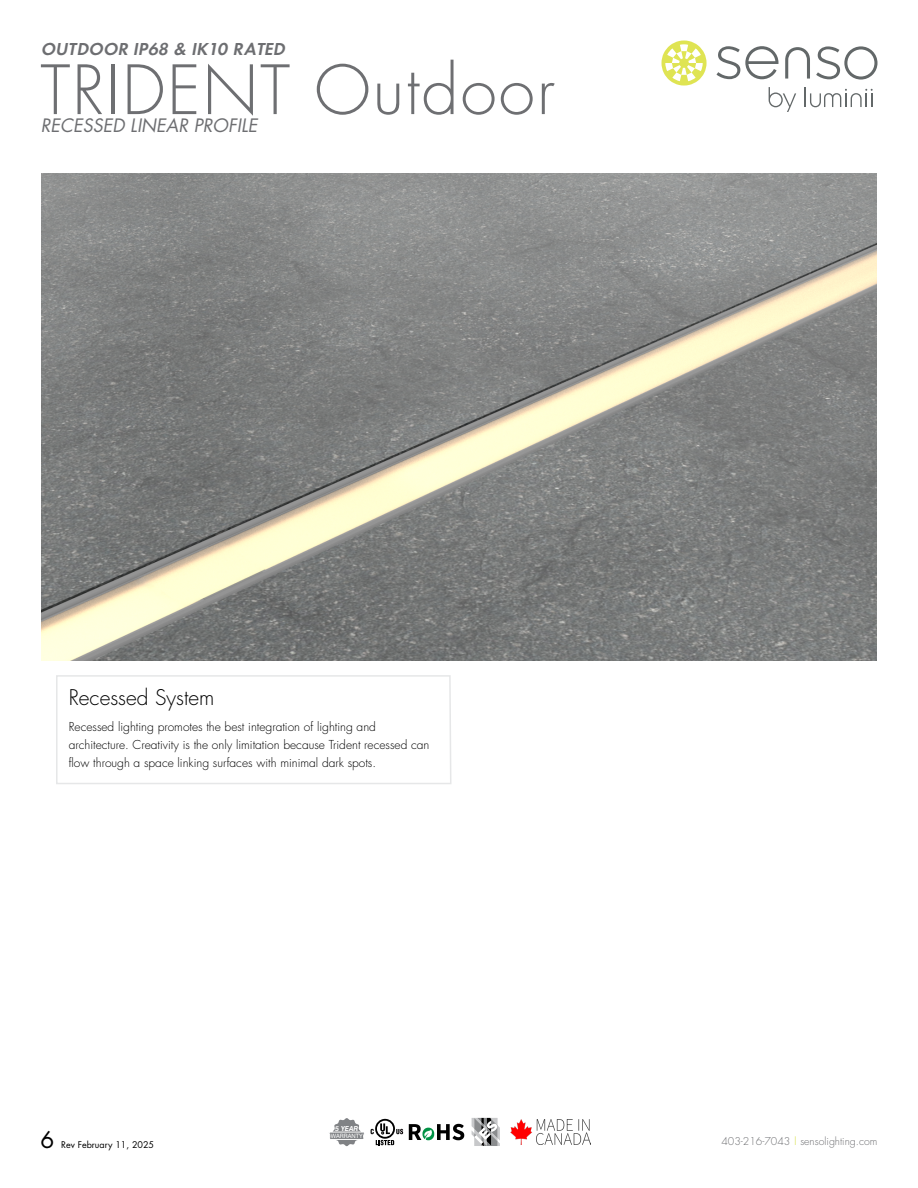
<style>
.page{position:relative;width:918px;height:1188px;background:#fff}
.page>*{position:absolute;margin:0;border:0;box-sizing:border-box;transform-origin:0 0}
.t1{font:300 66px "Futura";letter-spacing:.03em;color:#6e6f72}
.t2{font:22.5px "Futura";color:#000}
.t3{font:300 21px "Futura";color:#000}
.t4{font:italic 18px "Futura";color:#6d6e71}
.t5{font:18px "Futura Demi Bold Oblique DTC";color:#6d6e71}
.t6{font:300 12px/18px "Futura";color:#000}
.t7{font:300 10.5px "Futura";color:#6d6e71}
.t8{font:9px "Futura";color:#000}
.t9{font:6.9px "SENSO Bold Italic";color:#fff}
.t10{font:6px "SENSO Roman";color:#fff}
.s1{color:#d5df45}
</style>
<div class="page">
<img style="left:41px;top:173px;width:836px;height:487px">
<svg style="left:56px;top:675px;width:396px;height:109px"></svg>
<svg style="left:785px;top:47px;width:25px;height:32px"></svg>
<svg style="left:716px;top:46px;width:62px;height:33px"></svg>
<svg style="left:816px;top:46px;width:62px;height:34px"></svg>
<svg style="left:805px;top:87px;width:68px;height:20px"></svg>
<svg style="left:769px;top:87px;width:27px;height:25px"></svg>
<svg style="left:662px;top:41px;width:45px;height:45px"></svg>
<svg style="left:409px;top:1124px;width:55px;height:16px"></svg>
<svg style="left:472px;top:1118px;width:28px;height:28px"></svg>
<svg style="left:376px;top:1140px;width:18px;height:5px"></svg>
<svg style="left:396px;top:1129px;width:7px;height:5px"></svg>
<svg style="left:375px;top:1119px;width:20px;height:20px"></svg>
<svg style="left:377px;top:1121px;width:16px;height:16px"></svg>
<svg style="left:380px;top:1123px;width:10px;height:11px"></svg>
<svg style="left:371px;top:1129px;width:3px;height:5px"></svg>
<img style="left:510px;top:1120px;width:80px;height:24px">
<svg style="left:329px;top:1118px;width:35px;height:28px"></svg>
<h3 class="t5" style="left:41px;top:38px;width:246px">OUTDOOR IP68 &amp; IK10 RATED</h3>
<h1 class="t1" style="left:40px;top:48px;width:516px">TRIDENT Outdoor</h1>
<h3 class="t4" style="left:41px;top:113px;width:218px">RECESSED LINEAR PROFILE</h3>
<h3 class="t3" style="left:69px;top:684px;width:147px">Recessed System</h3>
<p class="t6" style="left:69px;top:718px;width:362px">Recessed lighting promotes the best integration of lighting and architecture. Creativity is the only limitation because Trident recessed can flow through a space linking surfaces with minimal dark spots.</p>
<p class="t9" style="left:335px;top:1124px;width:25px">5 YEAR</p>
<p class="t10" style="left:331px;top:1132px;width:33px">WARRANTY</p>
<h2 class="t2" style="left:40px;top:1124px;width:15px">6</h2>
<p class="t8" style="left:61px;top:1138px;width:94px">Rev February 11, 2025</p>
<p class="t7" style="left:721px;top:1135px;width:158px">403-216-7043 <span class="s1">|</span> sensolighting.com</p>
</div>
